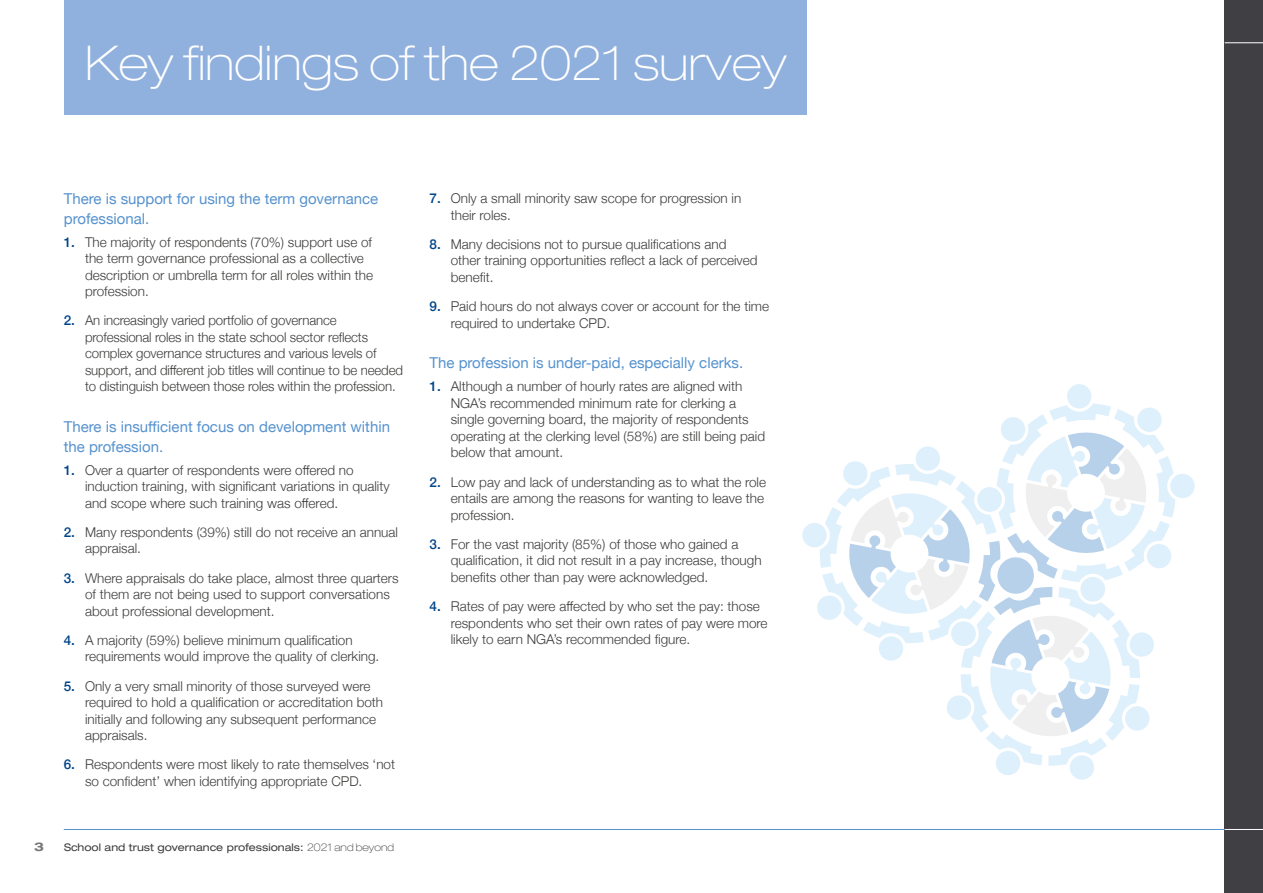
<style>
.page{position:relative;width:1263px;height:893px;background:#fff}
.page>*{position:absolute;margin:0;border:0;box-sizing:border-box;transform-origin:0 0}
._1__Large_Page_Heade{font:100 expanded 48px "Helvetica Neue";color:#fff}
.Subs_Level_2{font:15px/19.5px "Helvetica Neue";color:#5692ce}
._4__Main_Text{font:300 13.5px/16.5px "Helvetica Neue";color:#3c3c3b}
.t1{font:700 expanded 12px "Helvetica Neue";color:#797878}
.t2{font:expanded 10.5px "Helvetica Neue";color:#3c3c3b}
.s1{font-weight:500;color:#048}
.s2{font-weight:100}
</style>
<div class="page">
<div style="left:1225px;top:0;width:38px;height:893px;background:#403f44"></div>
<hr style="left:64px;top:829px;width:1161px;height:1px;background:#5692ce">
<hr style="left:1225px;top:829px;width:38px;height:1px;background:#fff">
<hr style="left:1225px;top:43px;width:38px;height:1px;background:#fff">
<div style="left:64px;top:0;width:742px;height:115px;background:#90b0dd"></div>
<svg style="left:802px;top:384px;width:393px;height:396px"></svg>
<p class="_1__Large_Page_Heade" style="left:85px;top:34px;width:703px">Key findings of the 2021 survey</p>
<p class="Subs_Level_2" style="left:64px;top:190px;width:316px">There is support for using the term governance professional.</p>
<p class="_4__Main_Text" style="left:85px;top:233px;width:290px;text-indent:-21px"><span class="s1">1.</span> The majority of respondents (70%) support use of the term governance professional as a collective description or umbrella term for all roles within the profession.</p>
<p class="_4__Main_Text" style="left:85px;top:311px;width:319px;text-indent:-21px"><span class="s1">2.</span> An increasingly varied portfolio of governance professional roles in the state school sector reflects complex governance structures and various levels of support, and different job titles will continue to be needed to distinguish between those roles within the profession.</p>
<p class="Subs_Level_2" style="left:64px;top:418px;width:328px">There is insufficient focus on development within the profession.</p>
<p class="_4__Main_Text" style="left:85px;top:460px;width:306px;text-indent:-21px"><span class="s1">1.</span> Over a quarter of respondents were offered no induction training, with significant variations in quality and scope where such training was offered.</p>
<p class="_4__Main_Text" style="left:85px;top:523px;width:314px;text-indent:-21px"><span class="s1">2.</span> Many respondents (39%) still do not receive an annual appraisal.</p>
<p class="_4__Main_Text" style="left:85px;top:568px;width:315px;text-indent:-21px"><span class="s1">3.</span> Where appraisals do take place, almost three quarters of them are not being used to support conversations about professional development.</p>
<p class="_4__Main_Text" style="left:85px;top:631px;width:296px;text-indent:-21px"><span class="s1">4.</span> A majority (59%) believe minimum qualification requirements would improve the quality of clerking.</p>
<p class="_4__Main_Text" style="left:85px;top:676px;width:300px;text-indent:-21px"><span class="s1">5.</span> Only a very small minority of those surveyed were required to hold a qualification or accreditation both initially and following any subsequent performance appraisals.</p>
<p class="_4__Main_Text" style="left:85px;top:755px;width:312px;text-indent:-21px"><span class="s1">6.</span> Respondents were most likely to rate themselves ‘not so confident’ when identifying appropriate CPD.</p>
<p class="t1" style="left:34px;top:840px;width:11px">3</p>
<p class="t2" style="left:64px;top:841px;width:332px">School and trust governance professionals: <span class="s2">2021 and beyond</span></p>
<p class="_4__Main_Text" style="left:451px;top:189px;width:292px;text-indent:-21px"><span class="s1">7.</span> Only a small minority saw scope for progression in their roles.</p>
<p class="_4__Main_Text" style="left:429px;top:235px;width:298px"><span class="s1">8.</span> Many decisions not to pursue qualifications and</p>
<p class="_4__Main_Text" style="left:451px;top:251px;width:308px">other training opportunities reflect a lack of perceived benefit.</p>
<p class="_4__Main_Text" style="left:451px;top:297px;width:320px;text-indent:-21px"><span class="s1">9.</span> Paid hours do not always cover or account for the time required to undertake CPD.</p>
<p class="Subs_Level_2" style="left:429px;top:354px;width:315px">The profession is under-paid, especially clerks.</p>
<p class="_4__Main_Text" style="left:451px;top:377px;width:316px;text-indent:-21px"><span class="s1">1.</span> Although a number of hourly rates are aligned with NGA’s recommended minimum rate for clerking a single governing board, the majority of respondents operating at the clerking level (58%) are still being paid below that amount.</p>
<p class="_4__Main_Text" style="left:451px;top:472px;width:317px;text-indent:-21px"><span class="s1">2.</span> Low pay and lack of understanding as to what the role entails are among the reasons for wanting to leave the profession.</p>
<p class="_4__Main_Text" style="left:451px;top:535px;width:312px;text-indent:-21px"><span class="s1">3.</span> For the vast majority (85%) of those who gained a qualification, it did not result in a pay increase, though benefits other than pay were acknowledged.</p>
<p class="_4__Main_Text" style="left:451px;top:597px;width:318px;text-indent:-21px"><span class="s1">4.</span> Rates of pay were affected by who set the pay: those respondents who set their own rates of pay were more likely to earn NGA’s recommended figure.</p>
</div>
